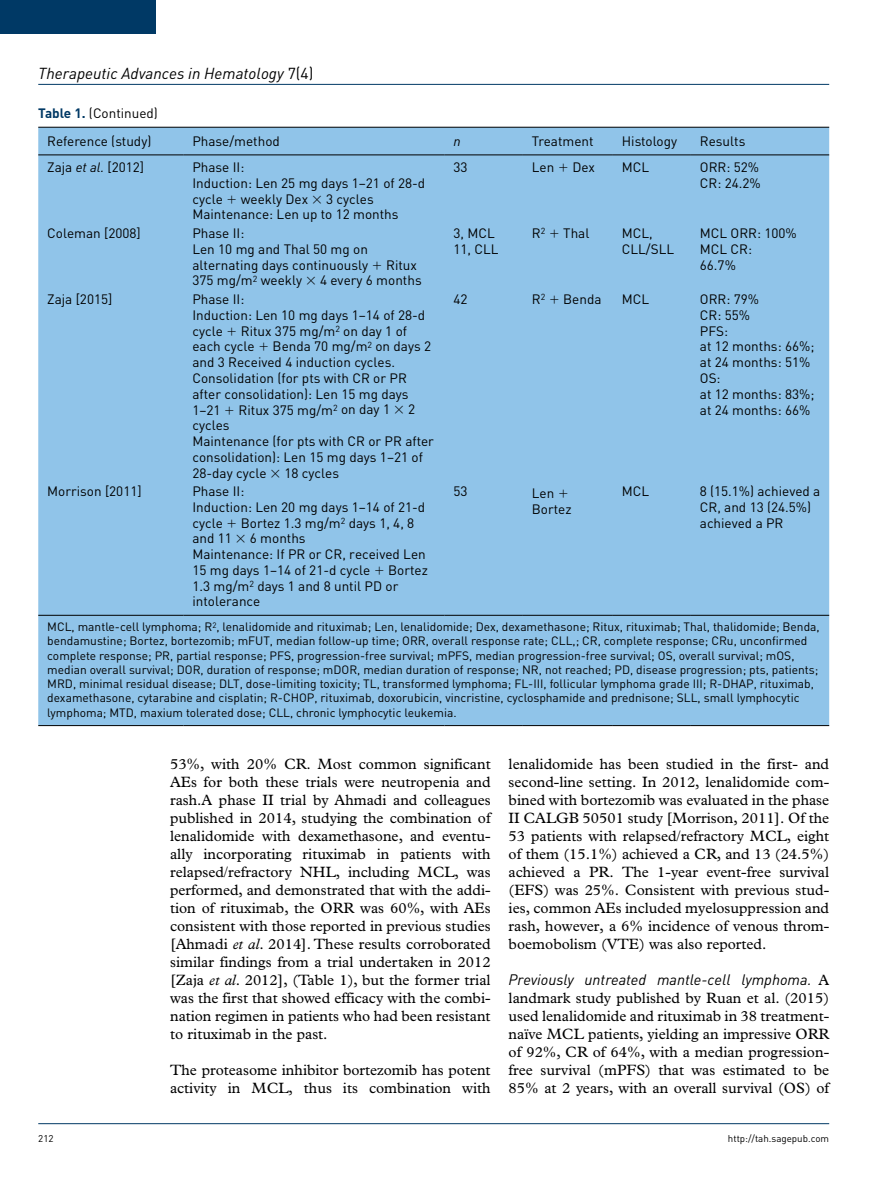
<style>
.page{position:relative;width:893px;height:1191px;background:#fff}
.page>*{position:absolute;margin:0;border:0;box-sizing:border-box;transform-origin:0 0}
.t1{font:italic 15.75px "DIN";color:#000}
.t2{font:15px/18px "Plantin Std";color:#000;text-align:justify}
.t3{font:italic 15px "DIN";color:#000}
.t4{font:13.5px/15.8px "DIN";color:#000}
.t5{font:italic 13.5px "DIN";color:#000}
.t6{font:12px/14.2px "DIN";color:#000}
.t7{font:9.75px "DIN";color:#000}
.s1{font-style:normal}
.s2{font-weight:700;color:#003965}
.s3{font-style:italic}
.s4{font-family:"Plantin Std";font-style:normal}
</style>
<div class="page">
<hr style="left:38px;top:84px;width:791px;height:1px;background:#003965">
<hr style="left:38px;top:1123px;width:791px;height:1px;background:#003965">
<div style="left:0;top:0;width:155px;height:34px;background:#003965"></div>
<div style="left:38px;top:128px;width:791px;height:597px;background:#90c4e9"></div>
<hr style="left:38px;top:154px;width:145px;height:1px;background:#000">
<hr style="left:183px;top:154px;width:261px;height:1px;background:#000">
<hr style="left:444px;top:154px;width:79px;height:1px;background:#000">
<hr style="left:523px;top:154px;width:90px;height:1px;background:#000">
<hr style="left:613px;top:154px;width:78px;height:1px;background:#000">
<hr style="left:691px;top:154px;width:138px;height:1px;background:#000">
<hr style="left:38px;top:615px;width:145px;height:1px;background:#000">
<hr style="left:183px;top:615px;width:261px;height:1px;background:#000">
<hr style="left:444px;top:615px;width:79px;height:1px;background:#000">
<hr style="left:523px;top:615px;width:90px;height:1px;background:#000">
<hr style="left:613px;top:615px;width:78px;height:1px;background:#000">
<hr style="left:691px;top:615px;width:138px;height:1px;background:#000">
<hr style="left:38px;top:725px;width:145px;height:1px;background:#000">
<hr style="left:183px;top:725px;width:261px;height:1px;background:#000">
<hr style="left:444px;top:725px;width:79px;height:1px;background:#000">
<hr style="left:523px;top:725px;width:90px;height:1px;background:#000">
<hr style="left:613px;top:725px;width:78px;height:1px;background:#000">
<hr style="left:691px;top:725px;width:138px;height:1px;background:#000">
<hr style="left:38px;top:127px;width:791px;height:1px;background:#000">
<svg style="left:228px;top:195px;width:8px;height:8px"></svg>
<svg style="left:313px;top:195px;width:8px;height:8px"></svg>
<svg style="left:559px;top:164px;width:8px;height:8px"></svg>
<svg style="left:373px;top:261px;width:8px;height:8px"></svg>
<svg style="left:307px;top:277px;width:8px;height:8px"></svg>
<svg style="left:550px;top:230px;width:8px;height:8px"></svg>
<svg style="left:228px;top:327px;width:8px;height:8px"></svg>
<svg style="left:260px;top:343px;width:8px;height:8px"></svg>
<svg style="left:226px;top:406px;width:8px;height:8px"></svg>
<svg style="left:395px;top:406px;width:8px;height:8px"></svg>
<svg style="left:272px;top:469px;width:8px;height:8px"></svg>
<svg style="left:550px;top:296px;width:8px;height:8px"></svg>
<svg style="left:228px;top:519px;width:8px;height:8px"></svg>
<svg style="left:237px;top:535px;width:8px;height:8px"></svg>
<svg style="left:375px;top:566px;width:8px;height:8px"></svg>
<svg style="left:559px;top:490px;width:8px;height:8px"></svg>
<p class="t1" style="left:38px;top:63px;width:277px">Therapeutic Advances in Hematology <span class="s1">7(4)</span></p>
<p class="t4" style="left:38px;top:105px;width:121px"><span class="s2">Table 1.</span> (Continued)</p>
<p class="t4" style="left:47px;top:133px;width:106px">Reference (study)</p>
<p class="t4" style="left:192px;top:133px;width:89px">Phase/method</p>
<p class="t5" style="left:453px;top:133px;width:9px">n</p>
<p class="t4" style="left:532px;top:133px;width:63px">Treatment</p>
<p class="t4" style="left:622px;top:133px;width:57px">Histology</p>
<p class="t4" style="left:700px;top:133px;width:47px">Results</p>
<p class="t4" style="left:47px;top:159px;width:98px">Zaja <span class="s3">et al.</span> [2012]</p>
<p class="t4" style="left:192px;top:159px;width:234px">Phase II:<br>Induction: Len 25 mg days 1–21 of 28-d cycle</p>
<p class="t4" style="left:453px;top:159px;width:16px">33</p>
<p class="t4" style="left:532px;top:159px;width:24px">Len</p>
<p class="t4" style="left:572px;top:159px;width:24px">Dex</p>
<p class="t4" style="left:622px;top:159px;width:29px">MCL</p>
<p class="t4" style="left:700px;top:159px;width:62px">ORR: 52%<br>CR: 24.2%</p>
<p class="t4" style="left:192px;top:191px;width:208px;text-indent:134px">3 cycles<br>Maintenance: Len up to 12 months</p>
<p class="t4" style="left:241px;top:191px;width:69px">weekly Dex</p>
<p class="t4" style="left:47px;top:225px;width:95px">Coleman [2008]</p>
<p class="t4" style="left:192px;top:225px;width:177px">Phase II:<br>Len 10 mg and Thal 50 mg on alternating days continuously</p>
<p class="t4" style="left:386px;top:257px;width:32px">Ritux</p>
<p class="t4" style="left:192px;top:272px;width:111px">375 mg/m<sup>2</sup> weekly</p>
<p class="t4" style="left:320px;top:272px;width:103px">4 every 6 months</p>
<p class="t4" style="left:47px;top:291px;width:67px">Zaja [2015]</p>
<p class="t4" style="left:192px;top:291px;width:234px">Phase II:<br>Induction: Len 10 mg days 1–14 of 28-d cycle</p>
<p class="t4" style="left:192px;top:323px;width:216px;text-indent:48px">Ritux 375 mg/m<sup>2</sup> on day 1 of each cycle</p>
<p class="t4" style="left:192px;top:338px;width:240px;text-indent:80px">Benda 70 mg/m<sup>2</sup> on days 2 and 3 Received 4 induction cycles.<br>Consolidation (for pts with CR or PR after consolidation): Len 15 mg days<br>1–21</p>
<p class="t4" style="left:239px;top:401px;width:153px">Ritux 375 mg/m<sup>2</sup> on day 1</p>
<p class="t4" style="left:408px;top:401px;width:9px">2</p>
<p class="t4" style="left:192px;top:417px;width:243px">cycles<br>Maintenance (for pts with CR or PR after consolidation): Len 15 mg days 1–21 of<br>28-day cycle</p>
<p class="t4" style="left:285px;top:464px;width:56px">18 cycles</p>
<p class="t4" style="left:47px;top:483px;width:96px">Morrison [2011]</p>
<p class="t4" style="left:192px;top:483px;width:234px">Phase II:<br>Induction: Len 20 mg days 1–14 of 21-d cycle</p>
<p class="t4" style="left:241px;top:514px;width:175px">Bortez 1.3 mg/m<sup>2</sup> days 1, 4, 8</p>
<p class="t4" style="left:192px;top:530px;width:41px">and 11</p>
<p class="t4" style="left:192px;top:530px;width:235px;text-indent:57px">6 months<br>Maintenance: If PR or CR, received Len<br>15 mg days 1–14 of 21-d cycle</p>
<p class="t4" style="left:192px;top:562px;width:237px;text-indent:196px">Bortez<br>1.3 mg/m<sup>2</sup> days 1 and 8 until PD or intolerance</p>
<p class="t4" style="left:453px;top:225px;width:47px">3, MCL<br>11, CLL</p>
<p class="t4" style="left:532px;top:225px;width:15px">R<sup>2</sup></p>
<p class="t4" style="left:563px;top:225px;width:28px">Thal</p>
<p class="t4" style="left:622px;top:225px;width:54px">MCL,<br>CLL/SLL</p>
<p class="t4" style="left:700px;top:225px;width:98px">MCL ORR: 100%<br>MCL CR:<br>66.7%</p>
<p class="t4" style="left:453px;top:291px;width:16px">42</p>
<p class="t4" style="left:532px;top:291px;width:15px">R<sup>2</sup></p>
<p class="t4" style="left:563px;top:291px;width:40px">Benda</p>
<p class="t4" style="left:622px;top:291px;width:29px">MCL</p>
<p class="t4" style="left:700px;top:291px;width:116px">ORR: 79%<br>CR: 55%<br>PFS:<br>at 12 months: 66%; at 24 months: 51%<br>OS:<br>at 12 months: 83%; at 24 months: 66%</p>
<p class="t4" style="left:453px;top:483px;width:16px">53</p>
<p class="t4" style="left:532px;top:485px;width:41px">Len<br>Bortez</p>
<p class="t4" style="left:622px;top:483px;width:29px">MCL</p>
<p class="t4" style="left:700px;top:483px;width:122px">8 (15.1%) achieved a<br>CR, and 13 (24.5%) achieved a PR</p>
<p class="t6" style="left:47px;top:619px;width:774px">MCL, mantle-cell lymphoma; R<sup>2</sup>, lenalidomide and rituximab; Len, lenalidomide; Dex, dexamethasone; Ritux, rituximab; Thal, thalidomide; Benda, bendamustine; Bortez, bortezomib; mFUT, median follow-up time; ORR, overall response rate; CLL,; CR, complete response; CRu, unconfirmed complete response; PR, partial response; PFS, progression-free survival; mPFS, median progression-free survival; OS, overall survival; mOS, median overall survival; DOR, duration of response; mDOR, median duration of response; NR, not reached; PD, disease progression; pts, patients; MRD, minimal residual disease; DLT, dose-limiting toxicity; TL, transformed lymphoma; FL-III, follicular lymphoma grade III; R-DHAP, rituximab, dexamethasone, cytarabine and cisplatin; R-CHOP, rituximab, doxorubicin, vincristine, cyclosphamide and prednisone; SLL, small lymphocytic lymphoma; MTD, maxium tolerated dose; CLL, chronic lymphocytic leukemia.</p>
<p class="t2" style="left:170px;top:755px;width:322px">53%, with 20% CR. Most common significant AEs for both these trials were neutropenia and rash.A phase II trial by Ahmadi and colleagues published in 2014, studying the combination of lenalidomide with dexamethasone, and eventu&shy;ally incorporating rituximab in patients with relapsed/refractory NHL, including MCL, was performed, and demonstrated that with the addi&shy;tion of rituximab, the ORR was 60%, with AEs consistent with those reported in previous studies [Ahmadi <span class="s3">et al</span>. 2014]. These results corroborated similar findings from a trial undertaken in 2012 [Zaja <span class="s3">et al</span>. 2012], (Table 1), but the former trial was the first that showed efficacy with the combi&shy;nation regimen in patients who had been resistant to rituximab in the past.</p>
<p class="t2" style="left:170px;top:1061px;width:322px">The proteasome inhibitor bortezomib has potent activity in MCL, thus its combination with</p>
<p class="t2" style="left:509px;top:755px;width:322px">lenalidomide has been studied in the first- and second-line setting. In 2012, lenalidomide com&shy;bined with bortezomib was evaluated in the phase II CALGB 50501 study [Morrison, 2011]. Of the 53 patients with relapsed/refractory MCL, eight of them (15.1%) achieved a CR, and 13 (24.5%) achieved a PR. The 1-year event-free survival (EFS) was 25%. Consistent with previous stud&shy;ies, common AEs included myelosuppression and rash, however, a 6% incidence of venous throm&shy;boemobolism (VTE) was also reported.</p>
<p class="t3" style="left:509px;top:970px;width:322px">Previously untreated mantle-cell lymphoma. <span class="s4">A</span></p>
<p class="t2" style="left:509px;top:989px;width:322px">landmark study published by Ruan et al. (2015) used lenalidomide and rituximab in 38 treatment&shy;naïve MCL patients, yielding an impressive ORR of 92%, CR of 64%, with a median progression&shy;free survival (mPFS) that was estimated to be 85% at 2 years, with an overall survival (OS) of</p>
<p class="t7" style="left:38px;top:1132px;width:17px">212</p>
<p class="t7" style="left:728px;top:1132px;width:103px">http://tah.sagepub.com</p>
</div>
